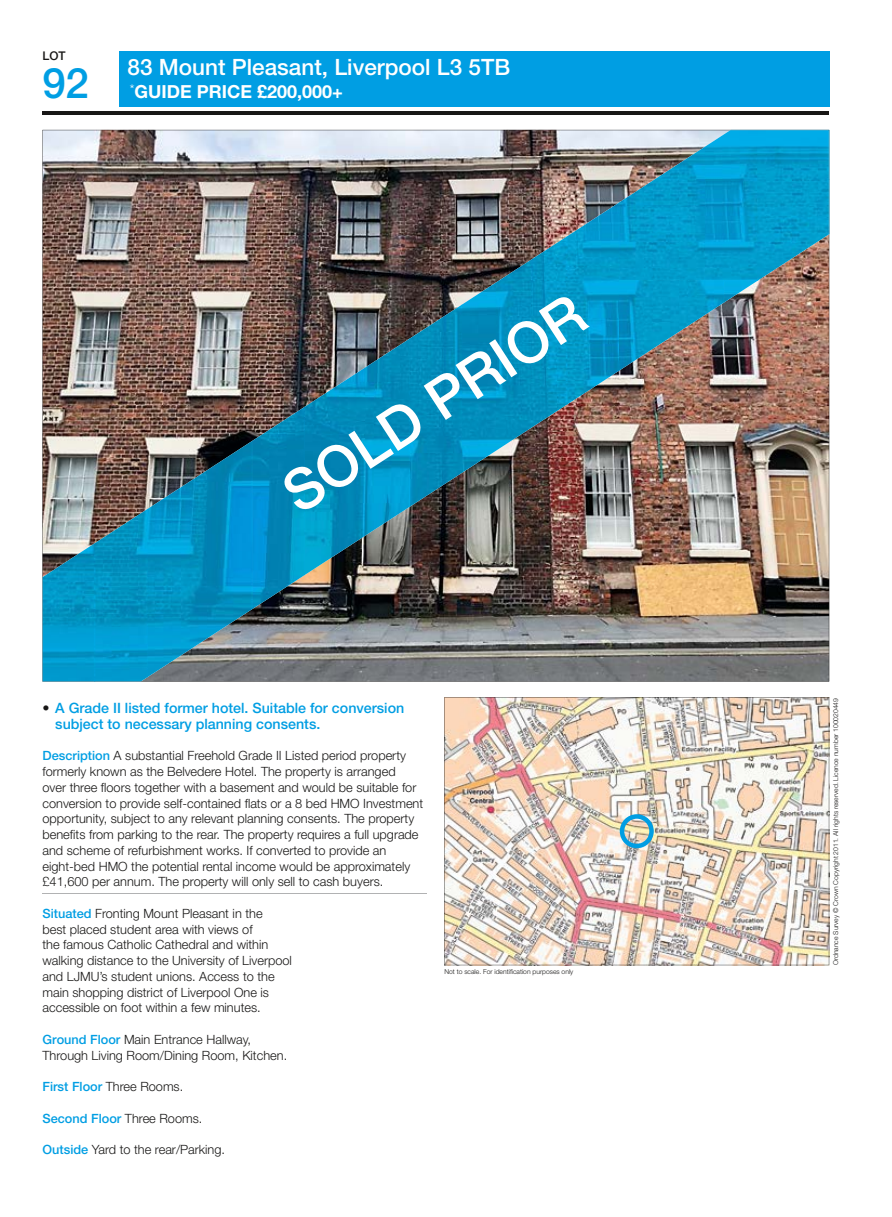
<style>
.page{position:relative;width:892px;height:1217px;background:#fff}
.page>*{position:absolute;margin:0;border:0;box-sizing:border-box;transform-origin:0 0}
.t1{font:500 57px "Helvetica Neue LT Std";color:#fff}
.t2{font:500 42px "Helvetica Neue LT Std";color:#009ee3}
.t3{font:500 22.5px "Helvetica Neue LT Std";color:#fff}
.t4{font:700 18px "Helvetica Neue LT Std";color:#fff}
.t5{font:500 14.25px/15.8px "Helvetica Neue LT Std";color:#009ee3}
.t6{font:300 12.75px/15.8px "Helvetica Neue LT Std";color:#181716}
.t7{font:500 12.75px "Helvetica Neue LT Std";color:#009ee3}
.t8{font:500 12px "Helvetica Neue LT Std";color:#181716}
.t9{font:300 6.75px "Helvetica Neue LT Std";color:#181716}
.s1{color:#181716}
.s2{font-weight:500;color:#009ee3}
.s3{font-weight:300;color:#181716}
</style>
<div class="page">
<div style="left:119px;top:51px;width:710px;height:56px;background:#009ee3"></div>
<hr style="left:43px;top:111px;width:786px;height:3px;background:#181716">
<img style="left:43px;top:130px;width:786px;height:551px">
<img style="left:444px;top:697px;width:385px;height:268px">
<svg style="left:620px;top:814px;width:34px;height:34px"></svg>
<hr style="left:43px;top:892px;width:384px;height:1px;background:#b1b2b3">
<img style="left:619px;top:130px;width:210px;height:151px">
<img style="left:567px;top:202px;width:53px;height:202px">
<img style="left:462px;top:236px;width:105px;height:237px">
<img style="left:409px;top:304px;width:53px;height:203px">
<img style="left:619px;top:280px;width:106px;height:91px">
<img style="left:724px;top:280px;width:35px;height:22px">
<img style="left:304px;top:338px;width:106px;height:237px">
<img style="left:252px;top:406px;width:53px;height:203px">
<img style="left:147px;top:440px;width:106px;height:237px">
<img style="left:95px;top:508px;width:53px;height:173px">
<img style="left:43px;top:542px;width:52px;height:35px">
<svg style="left:731px;top:180px;width:98px;height:54px;background:#019bcb"></svg>
<img style="left:730px;top:130px;width:99px;height:50px">
<img style="left:829px;top:179px;width:1px;height:55px">
<img style="left:43px;top:577px;width:52px;height:104px">
<img style="left:94px;top:681px;width:47px;height:1px">
<p class="t8" style="left:43px;top:48px;width:25px">LOT</p>
<h2 class="t2" style="left:43px;top:58px;width:48px">92</h2>
<h3 class="t3" style="left:128px;top:53px;width:384px">83 Mount Pleasant, Liverpool L3 5TB</h3>
<h3 class="t4" style="left:130px;top:81px;width:215px"><sup>*</sup>GUIDE PRICE £200,000+</h3>
<h1 class="t1" style="left:270px;top:469px;width:349px;rotate:-33deg">SOLD PRIOR</h1>
<p class="t5" style="left:55px;top:699px;width:351px;text-indent:-13px"><span class="s1">•</span> A Grade II listed former hotel. Suitable for conversion subject to necessary planning consents.</p>
<p class="t6" style="left:43px;top:747px;width:382px"><span class="s2">Description</span> A substantial Freehold Grade II Listed period property formerly known as the Belvedere Hotel. The property is arranged<br>over three floors together with a basement and would be suitable for conversion to provide self-contained flats or a 8 bed HMO Investment opportunity, subject to any relevant planning consents. The property benefits from parking to the rear. The property requires a full upgrade and scheme of refurbishment works. If converted to provide an eight-bed HMO the potential rental income would be approximately £41,600 per annum. The property will only sell to cash buyers.</p>
<p class="t6" style="left:43px;top:905px;width:251px"><span class="s2">Situated</span> Fronting Mount Pleasant in the<br>best placed student area with views of<br>the famous Catholic Cathedral and within walking distance to the University of Liverpool and LJMU’s student unions. Access to the main shopping district of Liverpool One is accessible on foot within a few minutes.</p>
<p class="t6" style="left:43px;top:1031px;width:246px"><span class="s2">Ground Floor</span> Main Entrance Hallway,<br>Through Living Room/Dining Room, Kitchen.</p>
<p class="t6" style="left:43px;top:1078px;width:142px"><span class="s2">First Floor</span> Three Rooms.</p>
<p class="t7" style="left:43px;top:1110px;width:161px">Second Floor <span class="s3">Three Rooms.</span></p>
<p class="t6" style="left:43px;top:1141px;width:184px"><span class="s2">Outside</span> Yard to the rear/Parking.</p>
<p class="t9" style="left:444px;top:967px;width:131px">Not to scale. For identification purposes only</p>
<p class="t9" style="left:832px;top:965px;width:268px;rotate:-90deg">Ordnance Survey © Crown Copyright 2011. All rights reserved. Licence number 100020449</p>
</div>
